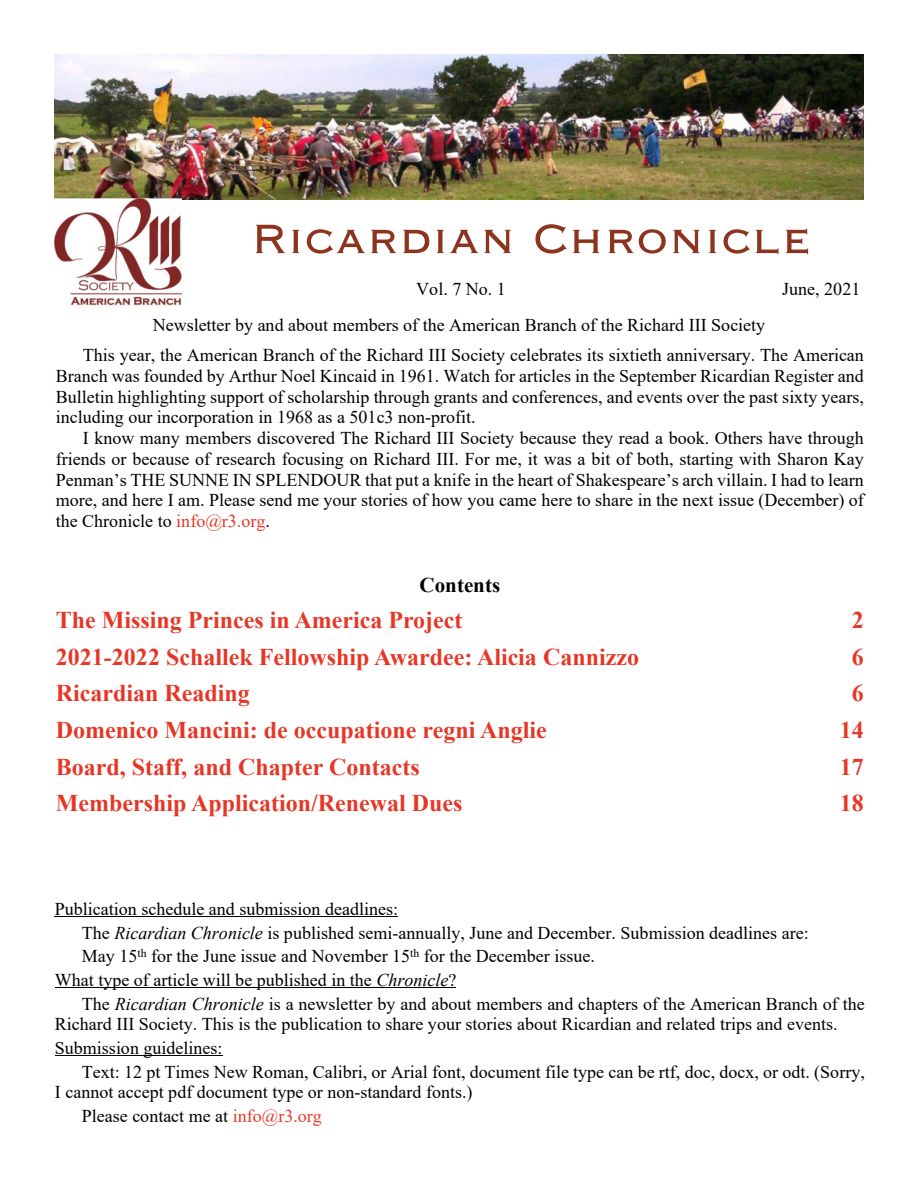
<style>
.page{position:relative;width:918px;height:1188px;background:#fff}
.page>*{position:absolute;margin:0;border:0;box-sizing:border-box;transform-origin:0 0}
.t1{font:54px "Copperplate Gothic BT";color:#8c341d}
.t2{font:700 24px "Times New Roman";color:#e63726}
.t3{font:700 21px "Times New Roman";color:#000}
.t4{font:18px/20.7px "Times New Roman";color:#000;text-align:justify}
.s1{color:#e63726}
.s2{font-style:italic}
</style>
<div class="page">
<img style="left:54px;top:54px;width:810px;height:145px">
<img style="left:54px;top:199px;width:127px;height:108px">
<hr style="left:55px;top:916px;width:343px;height:1px;background:#000">
<hr style="left:55px;top:987px;width:321px;height:1px;background:#000">
<hr style="left:376px;top:987px;width:72px;height:1px;background:#000">
<hr style="left:55px;top:1056px;width:168px;height:1px;background:#000">
<h1 class="t1" style="left:250px;top:212px;width:563px">Ricardian Chronicle</h1>
<p class="t4" style="left:416px;top:280px;width:91px">Vol. 7 No. 1</p>
<p class="t4" style="left:782px;top:280px;width:80px">June, 2021</p>
<p class="t4" style="left:153px;top:316px;width:614px">Newsletter by and about members of the American Branch of the Richard III Society</p>
<p class="t4" style="left:56px;top:347px;width:810px;text-indent:27px">This year, the American Branch of the Richard III Society celebrates its sixtieth anniversary. The American Branch was founded by Arthur Noel Kincaid in 1961. Watch for articles in the September Ricardian Register and Bulletin highlighting support of scholarship through grants and conferences, and events over the past sixty years, including our incorporation in 1968 as a 501c3 non-profit.</p>
<p class="t4" style="left:56px;top:430px;width:810px;text-indent:27px">I know many members discovered The Richard III Society because they read a book. Others have through friends or because of research focusing on Richard III. For me, it was a bit of both, starting with Sharon Kay Penman’s THE SUNNE IN SPLENDOUR that put a knife in the heart of Shakespeare’s arch villain. I had to learn more, and here I am. Please send me your stories of how you came here to share in the next issue (December) of the Chronicle to <span class="s1">info@r3.org</span>.</p>
<p class="t3" style="left:420px;top:578px;width:82px">Contents</p>
<h2 class="t2" style="left:56px;top:612px;width:408px">The Missing Princes in America Project</h2>
<h2 class="t2" style="left:852px;top:612px;width:13px">2</h2>
<h2 class="t2" style="left:56px;top:649px;width:585px">2021-2022 Schallek Fellowship Awardee: Alicia Cannizzo</h2>
<h2 class="t2" style="left:852px;top:649px;width:13px">6</h2>
<h2 class="t2" style="left:56px;top:685px;width:196px">Ricardian Reading</h2>
<h2 class="t2" style="left:852px;top:685px;width:13px">6</h2>
<h2 class="t2" style="left:56px;top:722px;width:493px">Domenico Mancini: de occupatione regni Anglie</h2>
<h2 class="t2" style="left:840px;top:722px;width:26px">14</h2>
<h2 class="t2" style="left:56px;top:758px;width:366px">Board, Staff, and Chapter Contacts</h2>
<h2 class="t2" style="left:840px;top:758px;width:26px">17</h2>
<h2 class="t2" style="left:56px;top:795px;width:408px">Membership Application/Renewal Dues</h2>
<h2 class="t2" style="left:840px;top:795px;width:26px">18</h2>
<p class="t4" style="left:55px;top:900px;width:345px">Publication schedule and submission deadlines:</p>
<p class="t4" style="left:82px;top:924px;width:728px">The <span class="s2">Ricardian Chronicle</span> is published semi-annually, June and December. Submission deadlines are:</p>
<p class="t4" style="left:82px;top:948px;width:514px">May 15<sup>th</sup> for the June issue and November 15<sup>th</sup> for the December issue.</p>
<p class="t4" style="left:55px;top:971px;width:403px">What type of article will be published in the <span class="s2">Chronicle</span>?</p>
<p class="t4" style="left:82px;top:995px;width:785px">The <span class="s2">Ricardian Chronicle</span> is a newsletter by and about members and chapters of the American Branch of the</p>
<p class="t4" style="left:55px;top:1014px;width:784px;line-height:23.7px">Richard III Society. This is the publication to share your stories about Ricardian and related trips and events.<br>Submission guidelines:</p>
<p class="t4" style="left:55px;top:1063px;width:811px;text-indent:27px">Text: 12 pt Times New Roman, Calibri, or Arial font, document file type can be rtf, doc, docx, or odt. (Sorry,<br>I cannot accept pdf document type or non-standard fonts.)</p>
<p class="t4" style="left:82px;top:1107px;width:242px">Please contact me at <span class="s1">info@r3.org</span></p>
</div>
